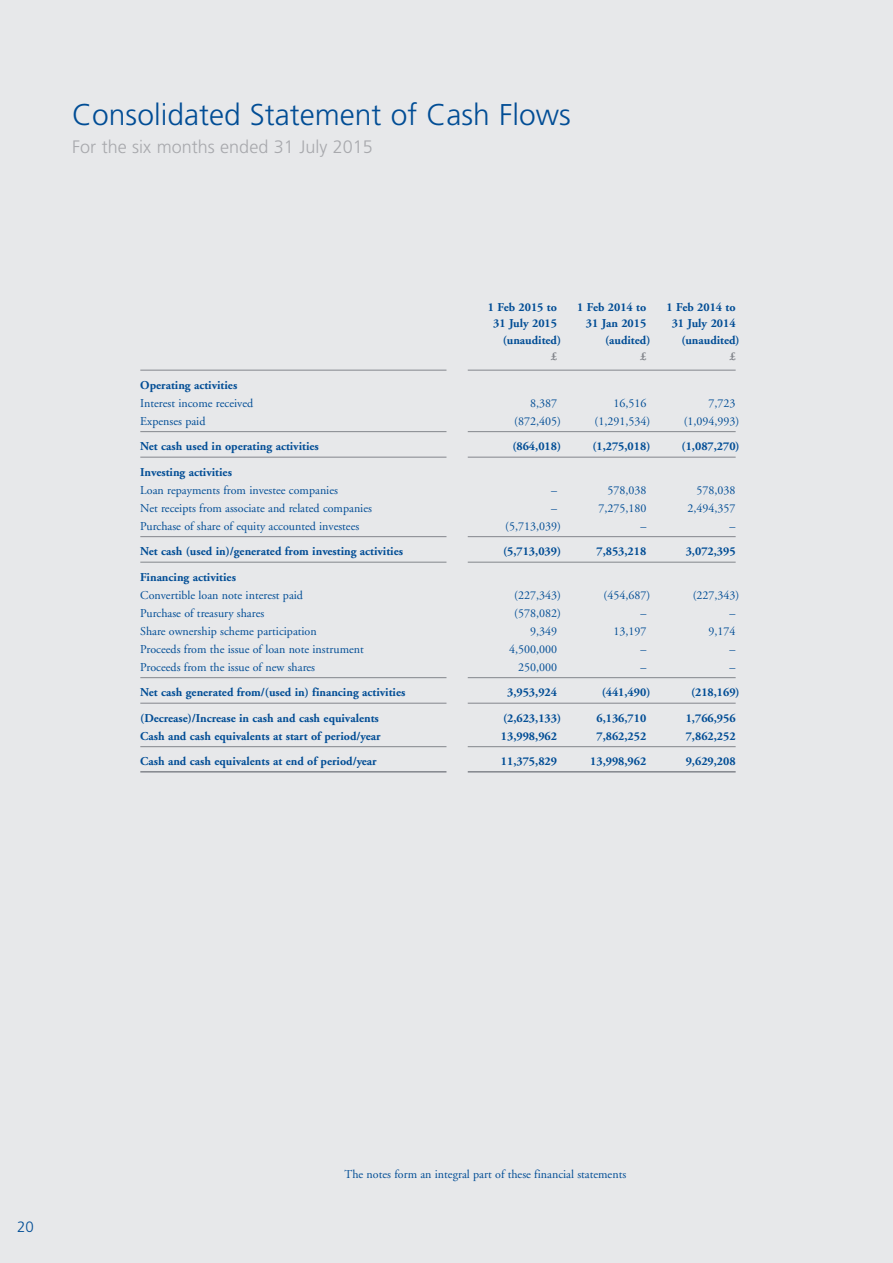
<style>
.page{position:relative;width:893px;height:1263px;background:#e7e8ea}
.page>*{position:absolute;margin:0;border:0;box-sizing:border-box;transform-origin:0 0}
.t1{font:300 30px "Frutiger";color:#014d95}
.t2{font:300 18px "Frutiger";color:#a8a9ad}
.t3{font:300 15px "Frutiger";color:#014d95}
.t4{font:700 12px "Adobe Garamond";color:#014d95}
.t5{font:12px "Adobe Garamond";color:#014d95}
.t6{font:700 12px "Adobe Garamond";color:#83868c}
</style>
<div class="page">
<hr style="left:468px;top:431px;width:268px;height:1px;background:#83868c">
<hr style="left:140px;top:431px;width:306px;height:1px;background:#83868c">
<hr style="left:468px;top:457px;width:268px;height:1px;background:#83868c">
<hr style="left:140px;top:457px;width:306px;height:1px;background:#83868c">
<hr style="left:468px;top:536px;width:268px;height:1px;background:#83868c">
<hr style="left:140px;top:536px;width:306px;height:1px;background:#83868c">
<hr style="left:468px;top:562px;width:268px;height:1px;background:#83868c">
<hr style="left:140px;top:562px;width:306px;height:1px;background:#83868c">
<hr style="left:468px;top:677px;width:268px;height:1px;background:#83868c">
<hr style="left:140px;top:677px;width:306px;height:1px;background:#83868c">
<hr style="left:468px;top:703px;width:268px;height:1px;background:#83868c">
<hr style="left:140px;top:703px;width:306px;height:1px;background:#83868c">
<hr style="left:468px;top:746px;width:268px;height:1px;background:#83868c">
<hr style="left:140px;top:746px;width:306px;height:1px;background:#83868c">
<hr style="left:468px;top:771px;width:268px;height:1px;background:#83868c">
<hr style="left:140px;top:771px;width:306px;height:1px;background:#83868c">
<hr style="left:468px;top:370px;width:268px;height:1px;background:#83868c">
<hr style="left:140px;top:370px;width:306px;height:1px;background:#83868c">
<h1 class="t1" style="left:72px;top:102px;width:500px">Consolidated Statement of Cash Flows</h1>
<h2 class="t2" style="left:72px;top:140px;width:302px">For the six months ended 31 July 2015</h2>
<p class="t4" style="left:488px;top:302px;width:71px">1 Feb 2015 to</p>
<p class="t4" style="left:577px;top:302px;width:71px">1 Feb 2014 to</p>
<p class="t4" style="left:666px;top:302px;width:71px">1 Feb 2014 to</p>
<p class="t4" style="left:493px;top:318px;width:65px">31 July 2015</p>
<p class="t4" style="left:586px;top:318px;width:62px">31 Jan 2015</p>
<p class="t4" style="left:672px;top:318px;width:65px">31 July 2014</p>
<p class="t4" style="left:503px;top:335px;width:60px">(unaudited)</p>
<p class="t4" style="left:605px;top:335px;width:47px">(audited)</p>
<p class="t4" style="left:681px;top:335px;width:60px">(unaudited)</p>
<p class="t6" style="left:551px;top:351px;width:8px">£</p>
<p class="t6" style="left:640px;top:351px;width:8px">£</p>
<p class="t6" style="left:729px;top:351px;width:8px">£</p>
<p class="t4" style="left:140px;top:380px;width:98px">Operating activities</p>
<p class="t5" style="left:140px;top:398px;width:114px">Interest income received</p>
<p class="t5" style="left:530px;top:398px;width:28px">8,387</p>
<p class="t5" style="left:613px;top:398px;width:34px">16,516</p>
<p class="t5" style="left:709px;top:398px;width:28px">7,723</p>
<p class="t5" style="left:140px;top:416px;width:67px">Expenses paid</p>
<p class="t5" style="left:514px;top:416px;width:48px">(872,405)</p>
<p class="t5" style="left:594px;top:416px;width:57px">(1,291,534)</p>
<p class="t5" style="left:684px;top:416px;width:57px">(1,094,993)</p>
<p class="t4" style="left:140px;top:441px;width:180px">Net cash used in operating activities</p>
<p class="t4" style="left:512px;top:441px;width:50px">(864,018)</p>
<p class="t4" style="left:592px;top:441px;width:60px">(1,275,018)</p>
<p class="t4" style="left:682px;top:441px;width:60px">(1,087,270)</p>
<p class="t4" style="left:140px;top:467px;width:93px">Investing activities</p>
<p class="t5" style="left:140px;top:485px;width:199px">Loan repayments from investee companies</p>
<p class="t5" style="left:551px;top:485px;width:7px">–</p>
<p class="t5" style="left:607px;top:485px;width:40px">578,038</p>
<p class="t5" style="left:697px;top:485px;width:40px">578,038</p>
<p class="t5" style="left:140px;top:503px;width:233px">Net receipts from associate and related companies</p>
<p class="t5" style="left:551px;top:503px;width:7px">–</p>
<p class="t5" style="left:598px;top:503px;width:49px">7,275,180</p>
<p class="t5" style="left:688px;top:503px;width:49px">2,494,357</p>
<p class="t5" style="left:140px;top:521px;width:221px">Purchase of share of equity accounted investees</p>
<p class="t5" style="left:505px;top:521px;width:57px">(5,713,039)</p>
<p class="t5" style="left:640px;top:521px;width:7px">–</p>
<p class="t5" style="left:730px;top:521px;width:7px">–</p>
<p class="t4" style="left:140px;top:546px;width:264px">Net cash (used in)/generated from investing activities</p>
<p class="t4" style="left:503px;top:546px;width:60px">(5,713,039)</p>
<p class="t4" style="left:596px;top:546px;width:51px">7,853,218</p>
<p class="t4" style="left:686px;top:546px;width:51px">3,072,395</p>
<p class="t4" style="left:140px;top:572px;width:97px">Financing activities</p>
<p class="t5" style="left:140px;top:590px;width:164px">Convertible loan note interest paid</p>
<p class="t5" style="left:514px;top:590px;width:48px">(227,343)</p>
<p class="t5" style="left:603px;top:590px;width:48px">(454,687)</p>
<p class="t5" style="left:693px;top:590px;width:48px">(227,343)</p>
<p class="t5" style="left:140px;top:608px;width:125px">Purchase of treasury shares</p>
<p class="t5" style="left:514px;top:608px;width:48px">(578,082)</p>
<p class="t5" style="left:640px;top:608px;width:7px">–</p>
<p class="t5" style="left:730px;top:608px;width:7px">–</p>
<p class="t5" style="left:140px;top:626px;width:178px">Share ownership scheme participation</p>
<p class="t5" style="left:530px;top:626px;width:28px">9,349</p>
<p class="t5" style="left:613px;top:626px;width:34px">13,197</p>
<p class="t5" style="left:709px;top:626px;width:28px">9,174</p>
<p class="t5" style="left:140px;top:644px;width:225px">Proceeds from the issue of loan note instrument</p>
<p class="t5" style="left:509px;top:644px;width:49px">4,500,000</p>
<p class="t5" style="left:640px;top:644px;width:7px">–</p>
<p class="t5" style="left:730px;top:644px;width:7px">–</p>
<p class="t5" style="left:140px;top:662px;width:176px">Proceeds from the issue of new shares</p>
<p class="t5" style="left:518px;top:662px;width:40px">250,000</p>
<p class="t5" style="left:640px;top:662px;width:7px">–</p>
<p class="t5" style="left:730px;top:662px;width:7px">–</p>
<p class="t4" style="left:140px;top:687px;width:267px">Net cash generated from/(used in) financing activities</p>
<p class="t4" style="left:507px;top:687px;width:51px">3,953,924</p>
<p class="t4" style="left:602px;top:687px;width:50px">(441,490)</p>
<p class="t4" style="left:691px;top:687px;width:50px">(218,169)</p>
<p class="t4" style="left:140px;top:713px;width:240px">(Decrease)/Increase in cash and cash equivalents</p>
<p class="t4" style="left:503px;top:713px;width:60px">(2,623,133)</p>
<p class="t4" style="left:596px;top:713px;width:51px">6,136,710</p>
<p class="t4" style="left:686px;top:713px;width:51px">1,766,956</p>
<p class="t4" style="left:140px;top:731px;width:242px">Cash and cash equivalents at start of period/year</p>
<p class="t4" style="left:501px;top:731px;width:58px">13,998,962</p>
<p class="t4" style="left:596px;top:731px;width:51px">7,862,252</p>
<p class="t4" style="left:686px;top:731px;width:51px">7,862,252</p>
<p class="t4" style="left:140px;top:756px;width:238px">Cash and cash equivalents at end of period/year</p>
<p class="t4" style="left:501px;top:756px;width:58px">11,375,829</p>
<p class="t4" style="left:590px;top:756px;width:58px">13,998,962</p>
<p class="t4" style="left:686px;top:756px;width:51px">9,629,208</p>
<p class="t3" style="left:17px;top:1220px;width:18px">20</p>
<p class="t5" style="left:344px;top:1169px;width:283px">The notes form an integral part of these financial statements</p>
</div>
